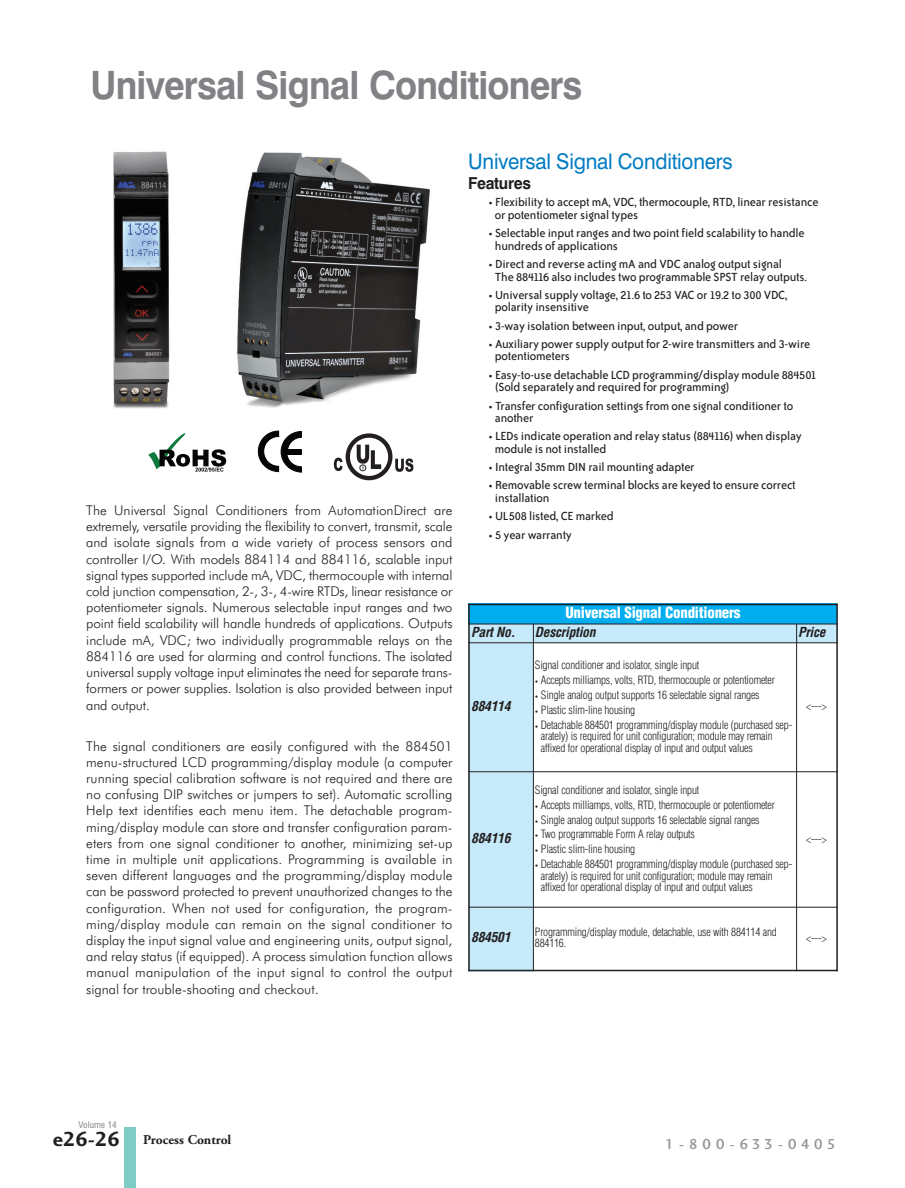
<style>
.page{position:relative;width:905px;height:1188px;background:#fff}
.page>*{position:absolute;margin:0;border:0;box-sizing:border-box;transform-origin:0 0}
.t1{font:700 39px "Swiss 721 BT";letter-spacing:-.025em;color:#808285;scale:.93 1}
.t2{font:21.6px "Swiss 721 BT";letter-spacing:-.01em;color:#007bc3;scale:.95 1}
.t3{font:21px "Charlotte Sans Bold Plain";color:#231f20}
.t4{font:700 16.5px "Swiss 721 BT";letter-spacing:-.015em;color:#231f20;scale:.95 1}
.t5{font:900 condensed 15px "Helvetica";letter-spacing:-.02em;color:#fff}
.t6{font:15px "Charlotte Sans Medium Plain";letter-spacing:.265em;color:#939598}
.t7{font:300 13.5px/16.2px "Futura BT";letter-spacing:-.005em;color:#231f20;text-align:justify}
.t8{font:13.5px/12.8px "Bailey Sans ITC";letter-spacing:-.015em;color:#231f20}
.t9{font:italic 700 condensed 13.5px "Helvetica";letter-spacing:-.02em;color:#231f20}
.t10{font:700 13.5px "Adobe Garamond";color:#231f20}
.t11{font:300 condensed 11.25px/11.6px "Helvetica";letter-spacing:-.015em;color:#231f20}
.t12{font:condensed 9px "Helvetica";color:#808285}
.s1{font-family:"Bailey Sans ITC";font-weight:400;font-stretch:normal}
</style>
<div class="page">
<div style="left:124px;top:1128px;width:11px;height:60px;background:#7eccc3"></div>
<img style="left:113px;top:151px;width:57px;height:258px">
<svg style="left:257px;top:431px;width:45px;height:41px"></svg>
<svg style="left:334px;top:433px;width:79px;height:47px"></svg>
<div style="left:468px;top:604px;width:369px;height:20px;background:#00aeef"></div>
<div style="left:468px;top:624px;width:65px;height:19px;background:#c6eafa"></div>
<div style="left:533px;top:624px;width:263px;height:19px;background:#c6eafa"></div>
<div style="left:796px;top:624px;width:41px;height:19px;background:#c6eafa"></div>
<div style="left:468px;top:643px;width:65px;height:129px;background:#c6eafa"></div>
<div style="left:468px;top:772px;width:65px;height:135px;background:#c6eafa"></div>
<div style="left:468px;top:907px;width:65px;height:64px;background:#c6eafa"></div>
<hr style="left:468px;top:604px;width:2px;height:367px;background:#231f20">
<hr style="left:533px;top:624px;width:1px;height:347px;background:#231f20">
<hr style="left:796px;top:624px;width:1px;height:347px;background:#231f20">
<hr style="left:836px;top:604px;width:1px;height:367px;background:#231f20">
<hr style="left:468px;top:604px;width:369px;height:1px;background:#231f20">
<hr style="left:468px;top:624px;width:369px;height:1px;background:#231f20">
<hr style="left:468px;top:643px;width:369px;height:1px;background:#231f20">
<hr style="left:468px;top:771px;width:369px;height:1px;background:#231f20">
<hr style="left:468px;top:907px;width:369px;height:1px;background:#231f20">
<hr style="left:468px;top:970px;width:369px;height:1px;background:#231f20">
<svg style="left:148px;top:433px;width:78px;height:39px"></svg>
<img style="left:237px;top:152px;width:193px;height:256px">
<h1 class="t1" style="left:91px;top:62px;width:530px">Universal Signal Conditioners</h1>
<p class="t7" style="left:86px;top:502px;width:368px">The Universal Signal Conditioners from AutomationDirect are extremely, versatile providing the flexibility to convert, transmit, scale and isolate signals from a wide variety of process sensors and controller I/O. With models 884114 and 884116, scalable input signal types supported include mA, VDC, thermocouple with internal cold junction compensation, 2-, 3-, 4-wire RTDs, linear resistance or potentiometer signals. Numerous selectable input ranges and two point field scalability will handle hundreds of applications. Outputs include mA, VDC; two individually programmable relays on the 884116 are used for alarming and control functions. The isolated universal supply voltage input eliminates the need for separate trans&shy;formers or power supplies. Isolation is also provided between input and output.</p>
<p class="t7" style="left:86px;top:738px;width:368px">The signal conditioners are easily configured with the 884501 menu-structured LCD programming/display module (a computer running special calibration software is not required and there are no confusing DIP switches or jumpers to set). Automatic scrolling Help text identifies each menu item. The detachable program&shy;ming/display module can store and transfer configuration param&shy;eters from one signal conditioner to another, minimizing set-up time in multiple unit applications. Programming is available in seven different languages and the programming/display module can be password protected to prevent unauthorized changes to the configuration. When not used for configuration, the program&shy;ming/display module can remain on the signal conditioner to display the input signal value and engineering units, output signal, and relay status (if equipped). A process simulation function allows manual manipulation of the input signal to control the output signal for trouble-shooting and checkout.</p>
<h2 class="t2" style="left:468px;top:149px;width:280px">Universal Signal Conditioners</h2>
<p class="t4" style="left:468px;top:174px;width:68px">Features</p>
<p class="t8" style="left:495px;top:196px;width:325px;text-indent:-6px">• Flexibility to accept mA, VDC, thermocouple, RTD, linear resistance or potentiometer signal types</p>
<p class="t8" style="left:495px;top:227px;width:311px;text-indent:-6px">• Selectable input ranges and two point field scalability to handle hundreds of applications</p>
<p class="t8" style="left:495px;top:258px;width:313px;text-indent:-6px">• Direct and reverse acting mA and VDC analog output signal<br>The 884116 also includes two programmable SPST relay outputs.</p>
<p class="t8" style="left:495px;top:289px;width:294px;text-indent:-6px">• Universal supply voltage, 21.6 to 253 VAC or 19.2 to 300 VDC, polarity insensitive</p>
<p class="t8" style="left:488px;top:320px;width:251px">• 3-way isolation between input, output, and power</p>
<p class="t8" style="left:495px;top:338px;width:317px;text-indent:-6px">• Auxiliary power supply output for 2-wire transmitters and 3-wire potentiometers</p>
<p class="t8" style="left:495px;top:369px;width:323px;text-indent:-6px">• Easy-to-use detachable LCD programming/display module 884501 (Sold separately and required for programming)</p>
<p class="t8" style="left:495px;top:400px;width:300px;text-indent:-6px">• Transfer configuration settings from one signal conditioner to another</p>
<p class="t8" style="left:495px;top:431px;width:308px;text-indent:-6px">• LEDs indicate operation and relay status (884116) when display module is not installed</p>
<p class="t8" style="left:488px;top:462px;width:208px">• Integral 35mm DIN rail mounting adapter</p>
<p class="t8" style="left:495px;top:480px;width:302px;text-indent:-6px">• Removable screw terminal blocks are keyed to ensure correct installation</p>
<p class="t8" style="left:488px;top:511px;width:127px">• UL508 listed, CE marked</p>
<p class="t8" style="left:488px;top:529px;width:85px">• 5 year warranty</p>
<p class="t5" style="left:565px;top:607px;width:177px">Universal Signal Conditioners</p>
<p class="t9" style="left:471px;top:627px;width:46px">Part No.</p>
<p class="t9" style="left:535px;top:627px;width:62px">Description</p>
<p class="t9" style="left:798px;top:627px;width:29px">Price</p>
<p class="t9" style="left:471px;top:701px;width:41px">884114</p>
<p class="t9" style="left:471px;top:833px;width:41px">884116</p>
<p class="t11" style="left:535px;top:660px;width:166px">Signal conditioner and isolator, single input</p>
<p class="t11" style="left:535px;top:675px;width:241px"><span class="s1">•</span> Accepts milliamps, volts, RTD, thermocouple or potentiometer</p>
<p class="t11" style="left:535px;top:690px;width:226px"><span class="s1">•</span> Single analog output supports 16 selectable signal ranges</p>
<p class="t11" style="left:535px;top:705px;width:102px"><span class="s1">•</span> Plastic slim-line housing</p>
<p class="t11" style="left:541px;top:720px;width:253px;text-indent:-6px"><span class="s1">•</span> Detachable 884501 programming/display module (purchased sep&shy;arately) is required for unit configuration; module may remain affixed for operational display of input and output values</p>
<p class="t11" style="left:535px;top:785px;width:166px">Signal conditioner and isolator, single input</p>
<p class="t11" style="left:535px;top:800px;width:241px"><span class="s1">•</span> Accepts milliamps, volts, RTD, thermocouple or potentiometer</p>
<p class="t11" style="left:535px;top:815px;width:226px"><span class="s1">•</span> Single analog output supports 16 selectable signal ranges</p>
<p class="t11" style="left:535px;top:830px;width:162px"><span class="s1">•</span> Two programmable Form A relay outputs</p>
<p class="t11" style="left:535px;top:844px;width:102px"><span class="s1">•</span> Plastic slim-line housing</p>
<p class="t11" style="left:541px;top:859px;width:253px;text-indent:-6px"><span class="s1">•</span> Detachable 884501 programming/display module (purchased sep&shy;arately) is required for unit configuration; module may remain affixed for operational display of input and output values</p>
<p class="t11" style="left:806px;top:701px;width:22px">&lt;---&gt;</p>
<p class="t11" style="left:806px;top:834px;width:22px">&lt;---&gt;</p>
<p class="t9" style="left:471px;top:932px;width:41px">884501</p>
<p class="t11" style="left:535px;top:927px;width:243px">Programming/display module, detachable, use with 884114 and<br>884116.</p>
<p class="t11" style="left:806px;top:933px;width:22px">&lt;---&gt;</p>
<p class="t12" style="left:78px;top:1121px;width:40px">Volume 14</p>
<h3 class="t3" style="left:53px;top:1126px;width:69px">e26-26</h3>
<p class="t6" style="left:665px;top:1135px;width:172px">1-800-633-0405</p>
<p class="t10" style="left:143px;top:1135px;width:90px">Process Control</p>
</div>
